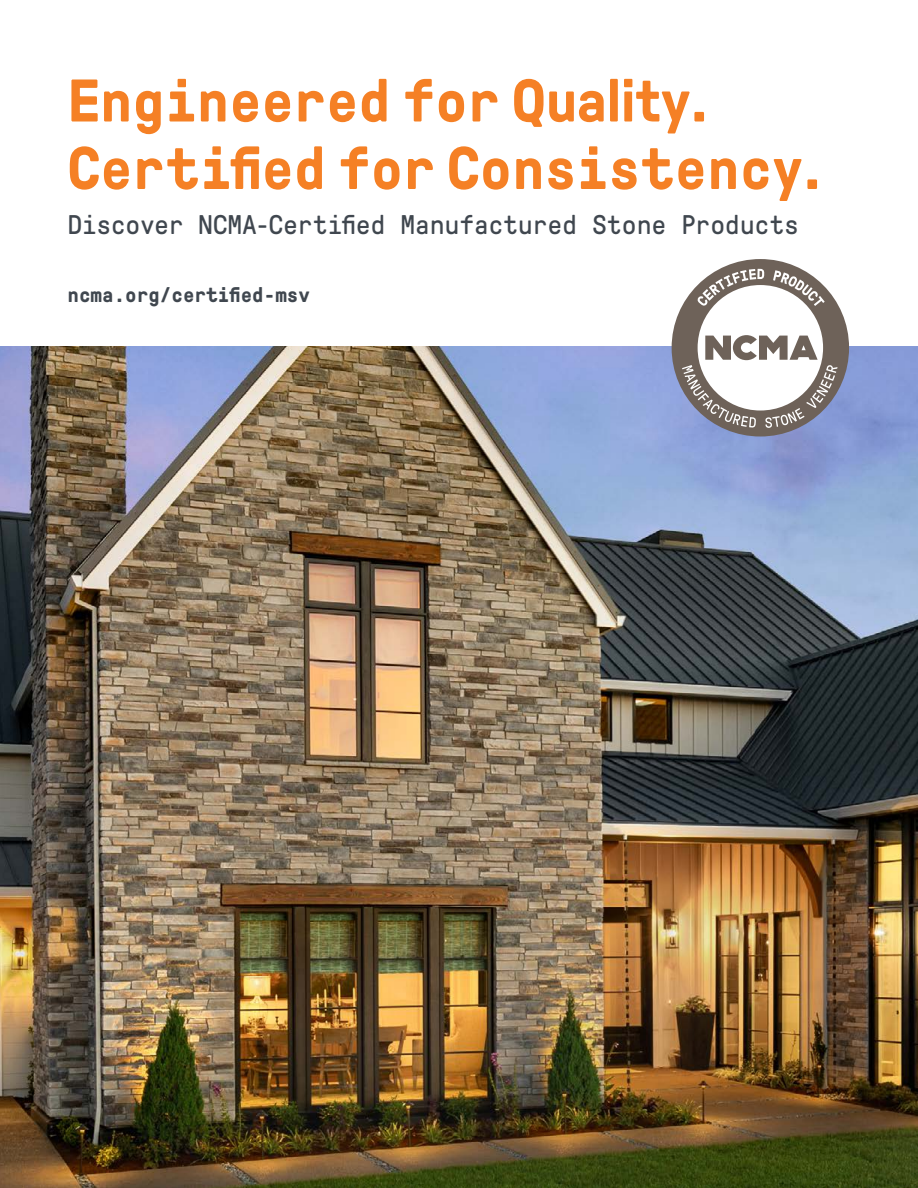
<style>
.page{position:relative;width:918px;height:1188px;background:#fff}
.page>*{position:absolute;margin:0;border:0;box-sizing:border-box;transform-origin:0 0}
.t1{font:700 60px/67.5px "GT Pressura Mono";letter-spacing:-.01em;color:#f58025}
.t2{font:27px "GT Pressura Mono";letter-spacing:-.005em;color:#40474f}
.t3{font:700 21px "GT Pressura Mono";color:#40474f}
.s1{font-family:"GT Pressura"}
</style>
<div class="page">
<img style="left:0;top:346px;width:918px;height:842px">
<div style="left:672px;top:259px;width:177px;height:177px;background:#6e6259;border-radius:50%"></div>
<div style="left:698px;top:285px;width:125px;height:126px;background:#fff;border-radius:50%"></div>
<svg style="left:682px;top:335px;width:156px;height:93px"></svg>
<svg style="left:697px;top:269px;width:67px;height:37px"></svg>
<svg style="left:773px;top:270px;width:52px;height:36px"></svg>
<h1 class="t1" style="left:68px;top:68px;width:763px">Engineered for <span class="s1">Quality</span>.<br>Certified for Consistency.</h1>
<p class="t2" style="left:68px;top:210px;width:733px">Discover NCMA-Certified Manufactured Stone Products</p>
<p class="t3" style="left:68px;top:283px;width:244px">ncma.org/certified-msv</p>
</div>
